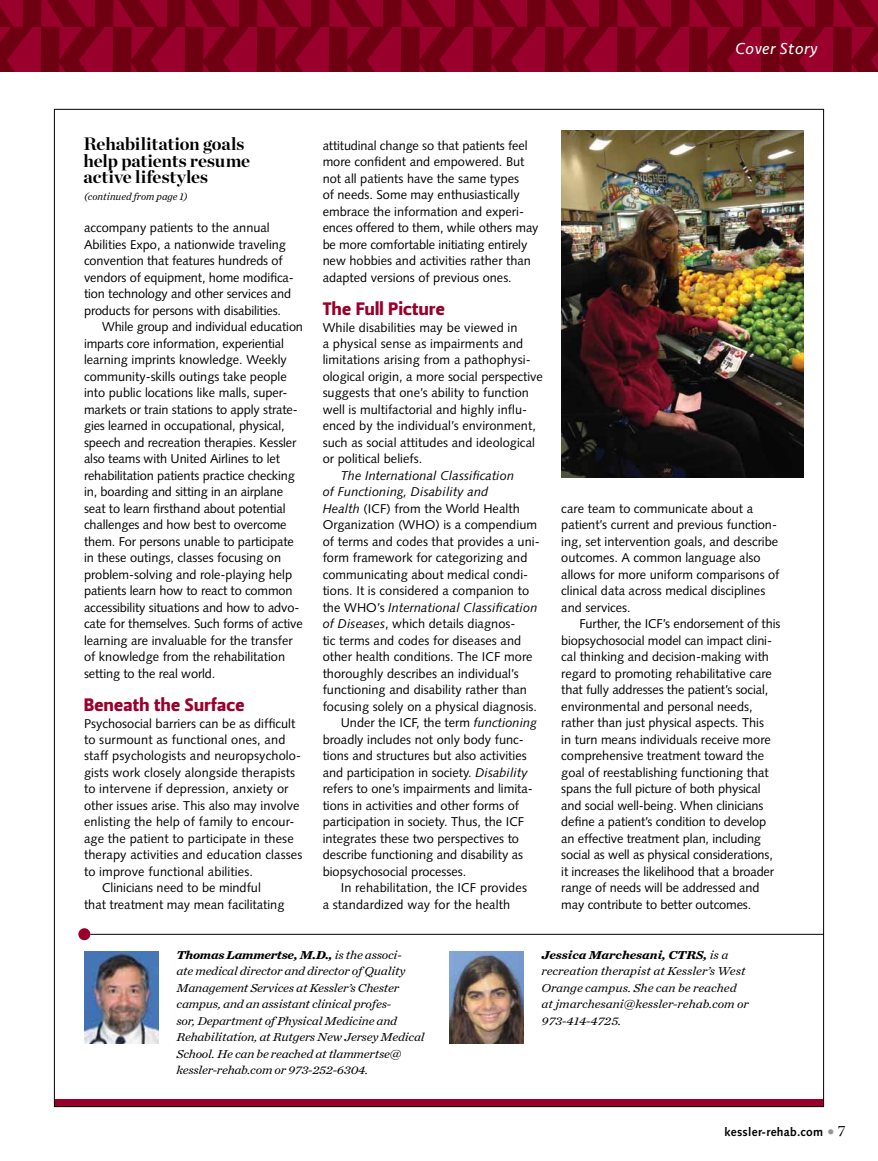
<style>
.page{position:relative;width:878px;height:1161px;background:#fff}
.page>*{position:absolute;margin:0;border:0;box-sizing:border-box;transform-origin:0 0}
.t1{font:700 18px/16.5px "Chronicle Display";letter-spacing:-.005em;color:#000}
.t2{font:18px "Leitura Sans Grot 4";letter-spacing:.02em;color:#9a002c}
.t3{font:italic 16.5px "Seravek";letter-spacing:.03em;color:#fff}
.t4{font:12.75px/16.5px "Syntax";color:#000}
.t5{font:italic 12.75px "Syntax";letter-spacing:.005em;color:#000}
.t6{font:italic 12px/16.5px "Chronicle Text G1";letter-spacing:-.015em;color:#000;scale:1.1 1}
.t7{font:700 12px "Syntax";letter-spacing:.02em;color:#000}
.t8{font:italic 10.5px "Chronicle Text G1";color:#000}
.s1{font-style:italic}
.s2{font-style:normal}
.s3{font-weight:700}
.s4{font-weight:400;font-size:15px;color:#939598}
.s5{font-family:"Chronicle Display";font-weight:400;font-size:15px}
</style>
<div class="page">
<svg style="left:0;top:0;width:878px;height:72px;background:#82001d"></svg>
<div style="left:55px;top:1099px;width:768px;height:7px;background:#9a002c"></div>
<hr style="left:90px;top:934px;width:734px;height:1px;background:#000">
<div style="left:78px;top:928px;width:12px;height:12px;background:#9a002c;border-radius:50%"></div>
<img style="left:449px;top:951px;width:74px;height:92px">
<img style="left:84px;top:951px;width:74px;height:92px">
<img style="left:561px;top:130px;width:242px;height:348px">
<p class="t3" style="left:735px;top:39px;width:83px">Cover Story</p>
<h1 class="t1" style="left:84px;top:134px;width:168px">Rehabilitation goals help patients resume active lifestyles</h1>
<p class="t8" style="left:84px;top:188px;width:105px">(continued from page 1)</p>
<p class="t4" style="left:84px;top:220px;width:187px">accompany patients to the annual</p>
<p class="t4" style="left:84px;top:236px;width:203px">Abilities Expo, a nationwide traveling</p>
<p class="t4" style="left:84px;top:253px;width:200px">convention that features hundreds of</p>
<p class="t4" style="left:84px;top:269px;width:211px">vendors of equipment, home modifica-</p>
<p class="t4" style="left:84px;top:286px;width:209px">tion technology and other services and</p>
<p class="t4" style="left:84px;top:302px;width:198px">products for persons with disabilities.</p>
<p class="t4" style="left:102px;top:319px;width:202px">While group and individual education</p>
<p class="t4" style="left:84px;top:335px;width:201px">imparts core information, experiential</p>
<p class="t4" style="left:84px;top:352px;width:204px">learning imprints knowledge. Weekly</p>
<p class="t4" style="left:84px;top:368px;width:204px">community-skills outings take people</p>
<p class="t4" style="left:84px;top:385px;width:205px">into public locations like malls, super-</p>
<p class="t4" style="left:84px;top:401px;width:215px">markets or train stations to apply strate-</p>
<p class="t4" style="left:84px;top:418px;width:202px">gies learned in occupational, physical,</p>
<p class="t4" style="left:84px;top:434px;width:214px">speech and recreation therapies. Kessler</p>
<p class="t4" style="left:84px;top:451px;width:197px">also teams with United Airlines to let</p>
<p class="t4" style="left:84px;top:467px;width:212px">rehabilitation patients practice checking</p>
<p class="t4" style="left:84px;top:484px;width:201px">in, boarding and sitting in an airplane</p>
<p class="t4" style="left:84px;top:500px;width:203px">seat to learn firsthand about potential</p>
<p class="t4" style="left:84px;top:517px;width:204px">challenges and how best to overcome</p>
<p class="t4" style="left:84px;top:533px;width:211px">them. For persons unable to participate</p>
<p class="t4" style="left:84px;top:550px;width:198px">in these outings, classes focusing on</p>
<p class="t4" style="left:84px;top:566px;width:210px">problem-solving and role-playing help</p>
<p class="t4" style="left:84px;top:583px;width:210px">patients learn how to react to common</p>
<p class="t4" style="left:84px;top:599px;width:217px">accessibility situations and how to advo-</p>
<p class="t4" style="left:84px;top:616px;width:220px">cate for themselves. Such forms of active</p>
<p class="t4" style="left:84px;top:632px;width:210px">learning are invaluable for the transfer</p>
<p class="t4" style="left:84px;top:649px;width:202px">of knowledge from the rehabilitation</p>
<p class="t4" style="left:84px;top:665px;width:133px">setting to the real world.</p>
<h1 class="t2" style="left:84px;top:694px;width:162px">Beneath the Surface</h1>
<p class="t4" style="left:84px;top:715px;width:213px">Psychosocial barriers can be as difficult</p>
<p class="t4" style="left:84px;top:731px;width:203px">to surmount as functional ones, and</p>
<p class="t4" style="left:84px;top:748px;width:218px">staff psychologists and neuropsycholo-</p>
<p class="t4" style="left:84px;top:764px;width:212px">gists work closely alongside therapists</p>
<p class="t4" style="left:84px;top:781px;width:206px">to intervene if depression, anxiety or</p>
<p class="t4" style="left:84px;top:797px;width:217px">other issues arise. This also may involve</p>
<p class="t4" style="left:84px;top:814px;width:212px">enlisting the help of family to encour-</p>
<p class="t4" style="left:84px;top:830px;width:211px">age the patient to participate in these</p>
<p class="t4" style="left:84px;top:847px;width:220px">therapy activities and education classes</p>
<p class="t4" style="left:84px;top:863px;width:170px">to improve functional abilities.</p>
<p class="t4" style="left:102px;top:880px;width:160px">Clinicians need to be mindful</p>
<p class="t4" style="left:84px;top:896px;width:202px">that treatment may mean facilitating</p>
<p class="t4" style="left:322px;top:137px;width:217px">attitudinal change so that patients feel more confident and empowered. But not all patients have the same types<br>of needs. Some may enthusiastically embrace the information and experi&shy;ences offered to them, while others may be more comfortable initiating entirely new hobbies and activities rather than adapted versions of previous ones.</p>
<h1 class="t2" style="left:322px;top:298px;width:124px">The Full Picture</h1>
<p class="t4" style="left:322px;top:319px;width:222px">While disabilities may be viewed in<br>a physical sense as impairments and limitations arising from a pathophysi&shy;ological origin, a more social perspective suggests that one’s ability to function well is multifactorial and highly influ&shy;enced by the individual’s environment, such as social attitudes and ideological or political beliefs.</p>
<p class="t5" style="left:341px;top:468px;width:175px">The International Classification</p>
<p class="t5" style="left:322px;top:485px;width:167px">of Functioning, Disability and</p>
<p class="t4" style="left:322px;top:500px;width:199px"><span class="s1">Health</span> (ICF) from the World Health</p>
<p class="t4" style="left:322px;top:517px;width:216px">Organization (WHO) is a compendium</p>
<p class="t4" style="left:322px;top:533px;width:218px">of terms and codes that provides a uni-</p>
<p class="t4" style="left:322px;top:550px;width:206px">form framework for categorizing and</p>
<p class="t4" style="left:322px;top:566px;width:207px">communicating about medical condi-</p>
<p class="t4" style="left:322px;top:583px;width:208px">tions. It is considered a companion to</p>
<p class="t5" style="left:322px;top:600px;width:216px"><span class="s2">the WHO’s</span> International Classification</p>
<p class="t4" style="left:322px;top:616px;width:194px"><span class="s1">of Diseases</span>, which details diagnos-</p>
<p class="t4" style="left:322px;top:632px;width:200px">tic terms and codes for diseases and</p>
<p class="t4" style="left:322px;top:649px;width:211px">other health conditions. The ICF more</p>
<p class="t4" style="left:322px;top:665px;width:198px">thoroughly describes an individual’s</p>
<p class="t4" style="left:322px;top:682px;width:206px">functioning and disability rather than</p>
<p class="t4" style="left:322px;top:698px;width:216px">focusing solely on a physical diagnosis.</p>
<p class="t4" style="left:341px;top:715px;width:197px">Under the ICF, the term <span class="s1">functioning</span></p>
<p class="t4" style="left:322px;top:731px;width:203px">broadly includes not only body func-</p>
<p class="t4" style="left:322px;top:748px;width:205px">tions and structures but also activities</p>
<p class="t4" style="left:322px;top:764px;width:207px">and participation in society. <span class="s1">Disability</span></p>
<p class="t4" style="left:322px;top:781px;width:212px">refers to one’s impairments and limita-</p>
<p class="t4" style="left:322px;top:797px;width:198px">tions in activities and other forms of</p>
<p class="t4" style="left:322px;top:814px;width:203px">participation in society. Thus, the ICF</p>
<p class="t4" style="left:322px;top:830px;width:198px">integrates these two perspectives to</p>
<p class="t4" style="left:322px;top:847px;width:202px">describe functioning and disability as</p>
<p class="t4" style="left:322px;top:863px;width:145px">biopsychosocial processes.</p>
<p class="t4" style="left:341px;top:880px;width:188px">In rehabilitation, the ICF provides</p>
<p class="t4" style="left:322px;top:896px;width:189px">a standardized way for the health</p>
<p class="t4" style="left:561px;top:500px;width:220px">care team to communicate about a patient’s current and previous function&shy;ing, set intervention goals, and describe outcomes. A common language also allows for more uniform comparisons of clinical data across medical disciplines and services.</p>
<p class="t4" style="left:561px;top:616px;width:220px;text-indent:18px">Further, the ICF’s endorsement of this biopsychosocial model can impact clini&shy;cal thinking and decision-making with regard to promoting rehabilitative care that fully addresses the patient’s social, environmental and personal needs, rather than just physical aspects. This<br>in turn means individuals receive more comprehensive treatment toward the goal of reestablishing functioning that spans the full picture of both physical and social well-being. When clinicians define a patient’s condition to develop an effective treatment plan, including social as well as physical considerations, it increases the likelihood that a broader range of needs will be addressed and may contribute to better outcomes.</p>
<p class="t6" style="left:176px;top:946px;width:227px"><span class="s3">Thomas Lammertse, M.D.,</span> is the associ-<br>ate medical director and director of Quality Management Services at Kessler’s Chester campus, and an assistant clinical profes-<br>sor, Department of Physical Medicine and Rehabilitation, at Rutgers New Jersey Medical School. He can be reached at tlammertse@ kessler-rehab.com or 973-252-6304.</p>
<p class="t6" style="left:541px;top:946px;width:190px"><span class="s3">Jessica Marchesani, CTRS,</span> is a recreation therapist at Kessler’s West<br>Orange campus. She can be reached at jmarchesani@kessler-rehab.com or<br>973-414-4725.</p>
<p class="t7" style="left:724px;top:1124px;width:122px">kessler-rehab.com <span class="s4">•</span> <span class="s5">7</span></p>
</div>
